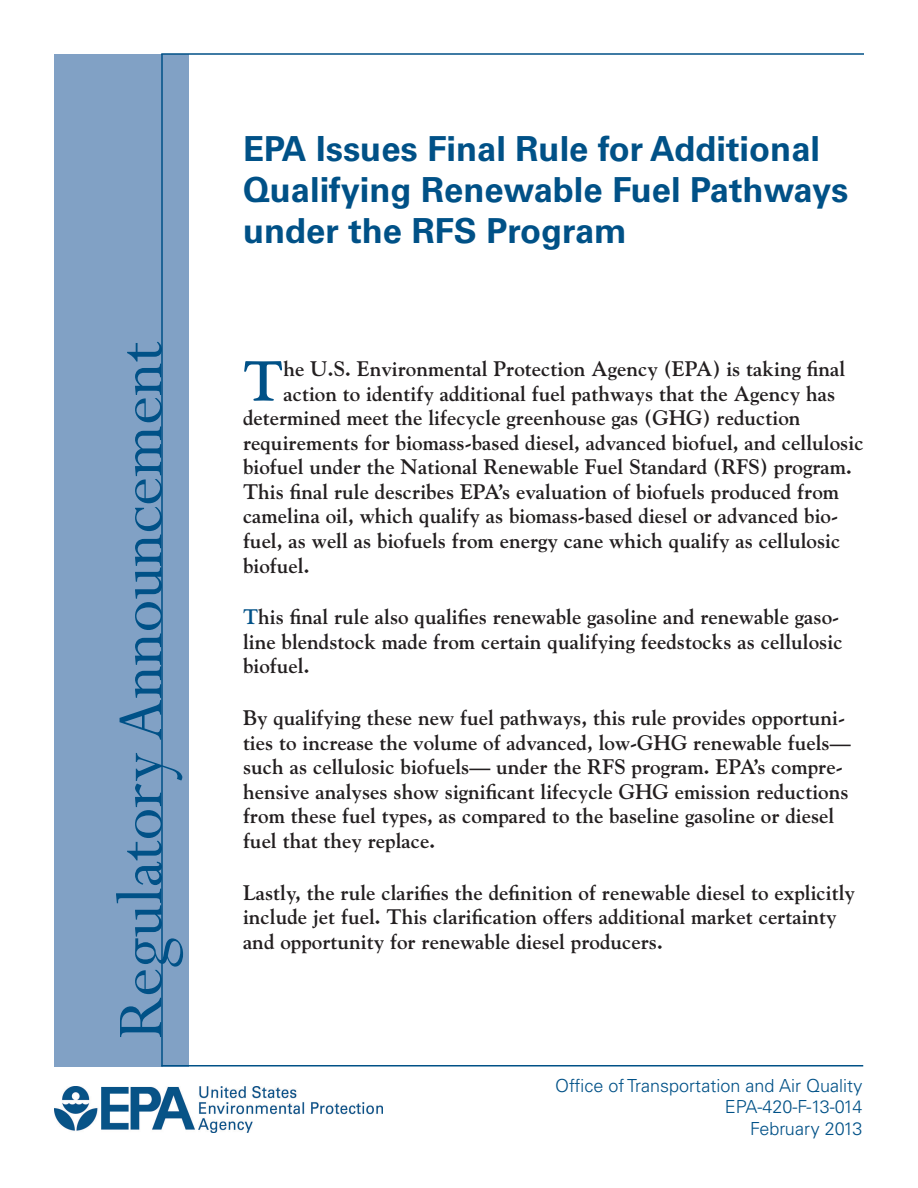
<style>
.page{position:relative;width:918px;height:1188px;background:#fff}
.page>*{position:absolute;margin:0;border:0;box-sizing:border-box;transform-origin:0 0}
.SIDE_TITLE{font:72px "Perpetua";color:#005187}
.SUMMARY_-_Drop_Cap{font:700 55.95px "Goudy Std";color:#005187}
.TITLE-No_Subtitle{font:700 34.5px/41.4px "Univers LT Std";color:#005187}
.SUMMARY_-_Drop_Cap-2{font:700 21px/24.6px "Goudy Std";color:#231f20}
.OFFICE___PUB____DATE{font:300 18px "Univers LT Std";color:#005187}
.OFFICE___PUB____DATE-2{font:300 18px "Univers LT Std";letter-spacing:-.05em;color:#005187}
.s1{color:#005187}
</style>
<div class="page">
<img style="left:54px;top:1087px;width:328px;height:45px">
<div style="left:54px;top:54px;width:134px;height:1012px;background:#81a1c5"></div>
<hr style="left:161px;top:54px;width:2px;height:1012px;background:#005187">
<hr style="left:161px;top:1065px;width:702px;height:1px;background:#005187">
<hr style="left:161px;top:53px;width:703px;height:2px;background:#005187">
<p class="SIDE_TITLE" style="left:95px;top:1040px;width:699px;rotate:-90deg">Regulatory Announcement</p>
<p class="TITLE-No_Subtitle" style="left:243px;top:128px;width:607px">EPA Issues Final Rule for Additional<br>Qualifying Renewable Fuel Pathways under the RFS Program</p>
<p class="SUMMARY_-_Drop_Cap" style="left:243px;top:348px;width:42px">T</p>
<p class="SUMMARY_-_Drop_Cap-2" style="left:283px;top:356px;width:564px">he U.S. Environmental Protection Agency (EPA) is taking final</p>
<p class="SUMMARY_-_Drop_Cap-2" style="left:283px;top:381px;width:553px">action to identify additional fuel pathways that the Agency has</p>
<p class="SUMMARY_-_Drop_Cap-2" style="left:243px;top:406px;width:559px">determined meet the lifecycle greenhouse gas (GHG) reduction</p>
<p class="SUMMARY_-_Drop_Cap-2" style="left:243px;top:430px;width:622px">requirements for biomass-based diesel, advanced biofuel, and cellulosic</p>
<p class="SUMMARY_-_Drop_Cap-2" style="left:243px;top:455px;width:611px">biofuel under the National Renewable Fuel Standard (RFS) program.</p>
<p class="SUMMARY_-_Drop_Cap-2" style="left:243px;top:479px;width:598px">This final rule describes EPA’s evaluation of biofuels produced from</p>
<p class="SUMMARY_-_Drop_Cap-2" style="left:243px;top:504px;width:596px">camelina oil, which qualify as biomass-based diesel or advanced bio-</p>
<p class="SUMMARY_-_Drop_Cap-2" style="left:243px;top:528px;width:599px">fuel, as well as biofuels from energy cane which qualify as cellulosic</p>
<p class="SUMMARY_-_Drop_Cap-2" style="left:243px;top:553px;width:68px">biofuel.</p>
<p class="SUMMARY_-_Drop_Cap-2" style="left:243px;top:605px;width:601px"><span class="s1">T</span>his final rule also qualifies renewable gasoline and renewable gaso&shy;line blendstock made from certain qualifying feedstocks as cellulosic biofuel.</p>
<p class="SUMMARY_-_Drop_Cap-2" style="left:243px;top:705px;width:609px">By qualifying these new fuel pathways, this rule provides opportuni&shy;ties to increase the volume of advanced, low-GHG renewable fuels— such as cellulosic biofuels— under the RFS program. EPA’s compre&shy;hensive analyses show significant lifecycle GHG emission reductions from these fuel types, as compared to the baseline gasoline or diesel fuel that they replace.</p>
<p class="SUMMARY_-_Drop_Cap-2" style="left:243px;top:880px;width:614px">Lastly, the rule clarifies the definition of renewable diesel to explicitly include jet fuel. This clarification offers additional market certainty and opportunity for renewable diesel producers.</p>
<p class="OFFICE___PUB____DATE" style="left:555px;top:1074px;width:309px">Office of Transportation and Air Quality</p>
<p class="OFFICE___PUB____DATE-2" style="left:725px;top:1096px;width:139px">EPA-420-F-13-014</p>
<p class="OFFICE___PUB____DATE" style="left:750px;top:1118px;width:114px">February 2013</p>
</div>
